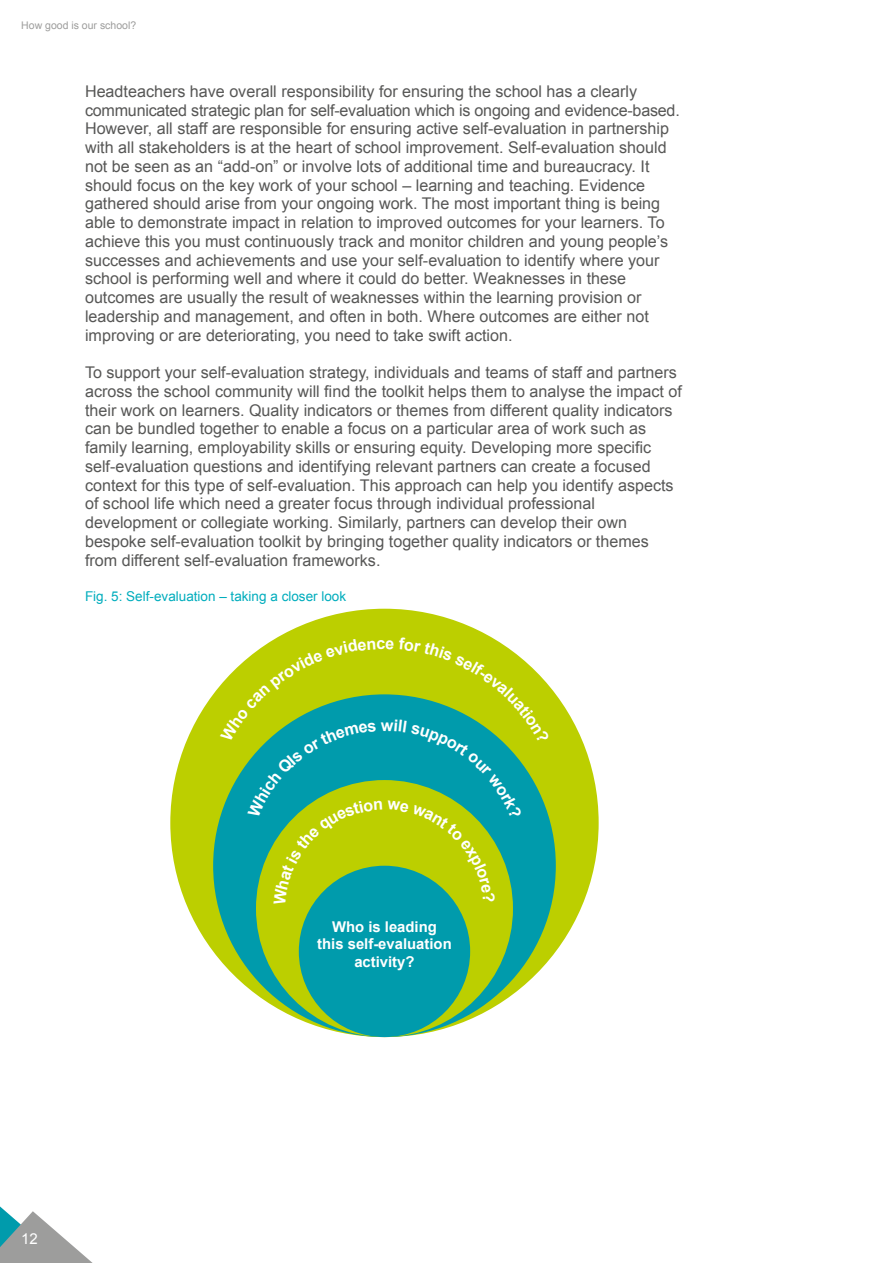
<style>
.page{position:relative;width:893px;height:1263px;background:#fff}
.page>*{position:absolute;margin:0;border:0;box-sizing:border-box;transform-origin:0 0}
.t1{font:16.2px/18.8px "Arial";color:#575756}
.t2{font:15px "Arial";color:#fff}
.t3{font:700 14.85px/17.9px "Arial";color:#fff;text-align:center}
.t4{font:13.5px "Arial";color:#00adbd}
.t5{font:10.5px "Arial";color:#9d9d9c}
</style>
<div class="page">
<svg style="left:0;top:1206px;width:93px;height:57px"></svg>
<div style="left:170px;top:609px;width:429px;height:428px;background:#bccf00;border-radius:50%"></div>
<div style="left:213px;top:694px;width:343px;height:343px;background:#009bac;border-radius:50%"></div>
<div style="left:256px;top:780px;width:257px;height:257px;background:#bccf00;border-radius:50%"></div>
<div style="left:299px;top:866px;width:171px;height:171px;background:#009bac;border-radius:50%"></div>
<svg style="left:220px;top:638px;width:330px;height:267px"></svg>
<p class="t5" style="left:21px;top:18px;width:116px">How good is our school?</p>
<p class="t1" style="left:85px;top:82px;width:596px">Headteachers have overall responsibility for ensuring the school has a clearly communicated strategic plan for self-evaluation which is ongoing and evidence-based.<br>However, all staff are responsible for ensuring active self-evaluation in partnership with all stakeholders is at the heart of school improvement. Self-evaluation should not be seen as an “add-on” or involve lots of additional time and bureaucracy. It should focus on the key work of your school – learning and teaching. Evidence gathered should arise from your ongoing work. The most important thing is being able to demonstrate impact in relation to improved outcomes for your learners. To achieve this you must continuously track and monitor children and young people’s successes and achievements and use your self-evaluation to identify where your school is performing well and where it could do better. Weaknesses in these outcomes are usually the result of weaknesses within the learning provision or leadership and management, and often in both. Where outcomes are either not improving or are deteriorating, you need to take swift action.</p>
<p class="t1" style="left:85px;top:363px;width:598px">To support your self-evaluation strategy, individuals and teams of staff and partners across the school community will find the toolkit helps them to analyse the impact of their work on learners. Quality indicators or themes from different quality indicators can be bundled together to enable a focus on a particular area of work such as family learning, employability skills or ensuring equity. Developing more specific self-evaluation questions and identifying relevant partners can create a focused context for this type of self-evaluation. This approach can help you identify aspects of school life which need a greater focus through individual professional development or collegiate working. Similarly, partners can develop their own bespoke self-evaluation toolkit by bringing together quality indicators or themes from different self-evaluation frameworks.</p>
<p class="t4" style="left:85px;top:587px;width:263px">Fig. 5: Self-evaluation – taking a closer look</p>
<p class="t2" style="left:21px;top:1229px;width:18px">12</p>
<p class="t3" style="left:317px;top:918px;width:136px">Who is leading this self-evaluation activity?</p>
</div>
